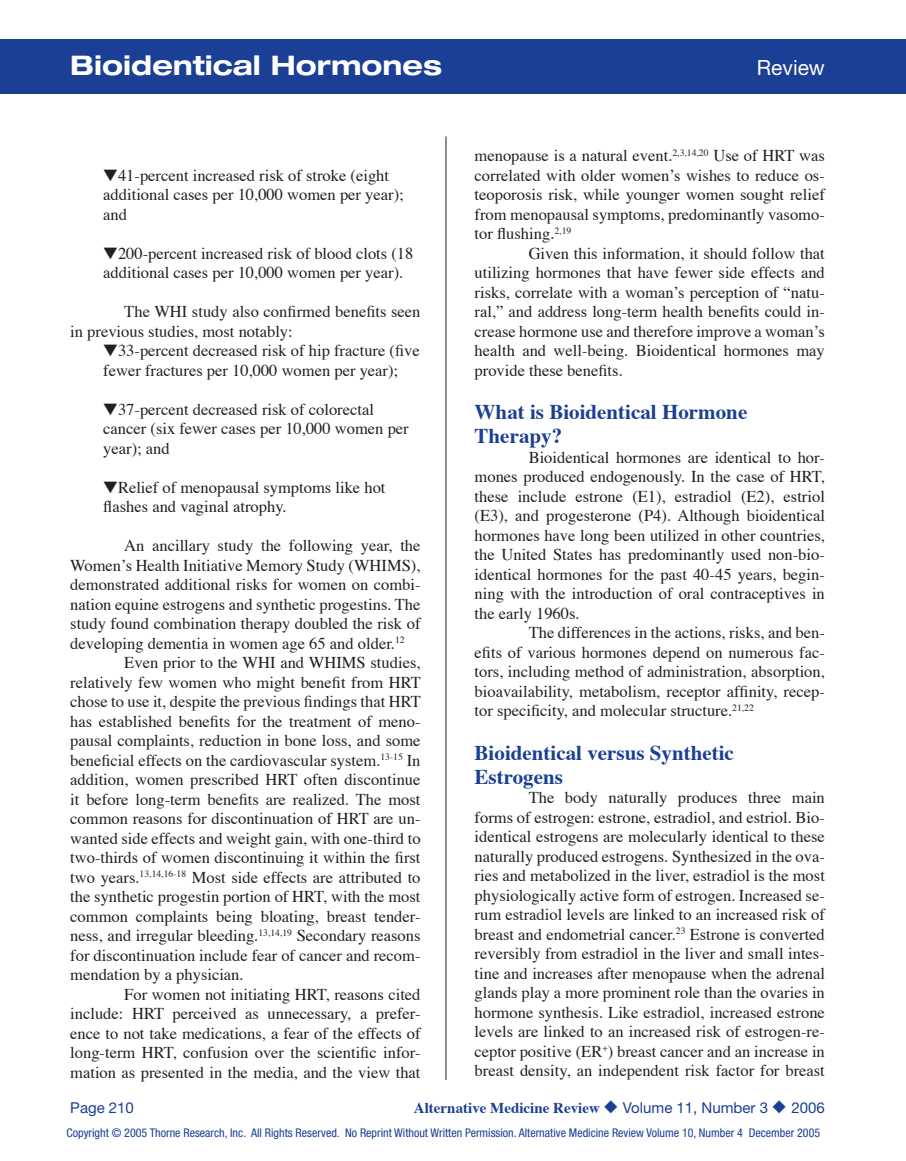
<style>
.page{position:relative;width:906px;height:1161px;background:#fff}
.page>*{position:absolute;margin:0;border:0;box-sizing:border-box;transform-origin:0 0}
.t1{font:700 expanded 27px "Helvetica Neue";color:#fff}
.t2{font:700 21px/24px "Times";color:#1b3f94}
.t3{font:21px "Helvetica Neue";color:#fff}
.t4{font:16.5px/19.5px "Times";color:#231f20}
.t5{font:700 15px "Times";color:#1b3f94}
.t6{font:15px "Helvetica Neue";color:#1b3f94}
.t7{font:condensed 12px "Helvetica Neue";color:#1b3f94}
.s1{font-family:"Helvetica Neue";font-weight:400}
</style>
<div class="page">
<div style="left:0;top:39px;width:905px;height:55px;background:#1b3f94"></div>
<hr style="left:445px;top:136px;width:1px;height:944px;background:#231f20">
<hr style="left:905px;top:39px;width:1px;height:55px;background:#1b3f94">
<h1 class="t1" style="left:70px;top:48px;width:373px">Bioidentical Hormones</h1>
<p class="t3" style="left:756px;top:55px;width:70px">Review</p>
<p class="t4" style="left:103px;top:167px;width:302px">▼41-percent increased risk of stroke (eight additional cases per 10,000 women per year); and</p>
<p class="t4" style="left:103px;top:245px;width:311px">▼200-percent increased risk of blood clots (18 additional cases per 10,000 women per year).</p>
<p class="t4" style="left:70px;top:303px;width:351px;text-indent:54px">The WHI study also confirmed benefits seen in previous studies, most notably:</p>
<p class="t4" style="left:103px;top:342px;width:318px">▼33-percent decreased risk of hip fracture (five fewer fractures per 10,000 women per year);</p>
<p class="t4" style="left:103px;top:401px;width:307px">▼37-percent decreased risk of colorectal cancer (six fewer cases per 10,000 women per year); and</p>
<p class="t4" style="left:103px;top:479px;width:283px">▼Relief of menopausal symptoms like hot flashes and vaginal atrophy.</p>
<p class="t4" style="left:124px;top:537px;width:297px">An ancillary study the following year, the</p>
<p class="t4" style="left:70px;top:557px;width:351px">Women’s Health Initiative Memory Study (WHIMS),</p>
<p class="t4" style="left:70px;top:576px;width:351px">demonstrated additional risks for women on combi-</p>
<p class="t4" style="left:70px;top:596px;width:351px">nation equine estrogens and synthetic progestins. The</p>
<p class="t4" style="left:70px;top:615px;width:351px">study found combination therapy doubled the risk of</p>
<p class="t4" style="left:70px;top:635px;width:336px">developing dementia in women age 65 and older.<sup>12</sup></p>
<p class="t4" style="left:124px;top:654px;width:297px">Even prior to the WHI and WHIMS studies,</p>
<p class="t4" style="left:70px;top:674px;width:352px">relatively few women who might benefit from HRT</p>
<p class="t4" style="left:70px;top:693px;width:352px">chose to use it, despite the previous findings that HRT</p>
<p class="t4" style="left:70px;top:713px;width:351px">has established benefits for the treatment of meno-</p>
<p class="t4" style="left:70px;top:732px;width:351px">pausal complaints, reduction in bone loss, and some</p>
<p class="t4" style="left:70px;top:752px;width:351px">beneficial effects on the cardiovascular system.<sup>13-15</sup> In</p>
<p class="t4" style="left:70px;top:771px;width:351px">addition, women prescribed HRT often discontinue</p>
<p class="t4" style="left:70px;top:791px;width:351px">it before long-term benefits are realized. The most</p>
<p class="t4" style="left:70px;top:810px;width:351px">common reasons for discontinuation of HRT are un-</p>
<p class="t4" style="left:70px;top:830px;width:351px">wanted side effects and weight gain, with one-third to</p>
<p class="t4" style="left:70px;top:849px;width:351px">two-thirds of women discontinuing it within the first</p>
<p class="t4" style="left:70px;top:869px;width:351px">two years.<sup>13,14,16-18</sup> Most side effects are attributed to</p>
<p class="t4" style="left:70px;top:888px;width:351px">the synthetic progestin portion of HRT, with the most</p>
<p class="t4" style="left:70px;top:908px;width:351px">common complaints being bloating, breast tender-</p>
<p class="t4" style="left:70px;top:927px;width:351px">ness, and irregular bleeding.<sup>13,14,19</sup> Secondary reasons</p>
<p class="t4" style="left:70px;top:947px;width:351px">for discontinuation include fear of cancer and recom-</p>
<p class="t4" style="left:70px;top:966px;width:175px">mendation by a physician.</p>
<p class="t4" style="left:124px;top:986px;width:297px">For women not initiating HRT, reasons cited</p>
<p class="t4" style="left:70px;top:1005px;width:351px">include: HRT perceived as unnecessary, a prefer-</p>
<p class="t4" style="left:70px;top:1025px;width:351px">ence to not take medications, a fear of the effects of</p>
<p class="t4" style="left:70px;top:1044px;width:351px">long-term HRT, confusion over the scientific infor-</p>
<p class="t4" style="left:70px;top:1064px;width:351px">mation as presented in the media, and the view that</p>
<p class="t4" style="left:474px;top:147px;width:351px;text-align:justify">menopause is a natural event.<sup>2,3,14,20</sup> Use of HRT was correlated with older women’s wishes to reduce os&shy;teoporosis risk, while younger women sought relief from menopausal symptoms, predominantly vasomo&shy;tor flushing.<sup>2,19</sup></p>
<p class="t4" style="left:474px;top:245px;width:351px;text-align:justify;text-indent:54px">Given this information, it should follow that utilizing hormones that have fewer side effects and risks, correlate with a woman’s perception of “natu&shy;ral,” and address long-term health benefits could in&shy;crease hormone use and therefore improve a woman’s health and well-being. Bioidentical hormones may provide these benefits.</p>
<p class="t2" style="left:474px;top:401px;width:274px">What is Bioidentical Hormone<br>Therapy?</p>
<p class="t4" style="left:474px;top:449px;width:351px;text-align:justify;text-indent:54px">Bioidentical hormones are identical to hor&shy;mones produced endogenously. In the case of HRT, these include estrone (E1), estradiol (E2), estriol (E3), and progesterone (P4). Although bioidentical hormones have long been utilized in other countries, the United States has predominantly used non-bio&shy;identical hormones for the past 40-45 years, begin&shy;ning with the introduction of oral contraceptives in the early 1960s.</p>
<p class="t4" style="left:474px;top:624px;width:351px;text-align:justify;text-indent:54px">The differences in the actions, risks, and ben&shy;efits of various hormones depend on numerous fac&shy;tors, including method of administration, absorption, bioavailability, metabolism, receptor affinity, recep&shy;tor specificity, and molecular structure.<sup>21,22</sup></p>
<p class="t2" style="left:474px;top:742px;width:261px">Bioidentical versus Synthetic<br>Estrogens</p>
<p class="t4" style="left:474px;top:789px;width:351px;text-align:justify;text-indent:54px">The body naturally produces three main forms of estrogen: estrone, estradiol, and estriol. Bio&shy;identical estrogens are molecularly identical to these naturally produced estrogens. Synthesized in the ova&shy;ries and metabolized in the liver, estradiol is the most physiologically active form of estrogen. Increased se&shy;rum estradiol levels are linked to an increased risk of breast and endometrial cancer.<sup>23</sup> Estrone is converted reversibly from estradiol in the liver and small intes&shy;tine and increases after menopause when the adrenal glands play a more prominent role than the ovaries in hormone synthesis. Like estradiol, increased estrone levels are linked to an increased risk of estrogen-re&shy;ceptor positive (ER<sup>+</sup>) breast cancer and an increase in breast density, an independent risk factor for breast</p>
<p class="t6" style="left:70px;top:1099px;width:65px">Page 210</p>
<p class="t5" style="left:414px;top:1098px;width:412px">Alternative Medicine Review ◆ <span class="s1">Volume 11, Number 3</span> ◆ <span class="s1">2006</span></p>
<p class="t7" style="left:67px;top:1126px;width:754px">Copyright © 2005 Thorne Research, Inc. All Rights Reserved. No Reprint Without Written Permission. Alternative Medicine Review Volume 10, Number 4 December 2005</p>
</div>
